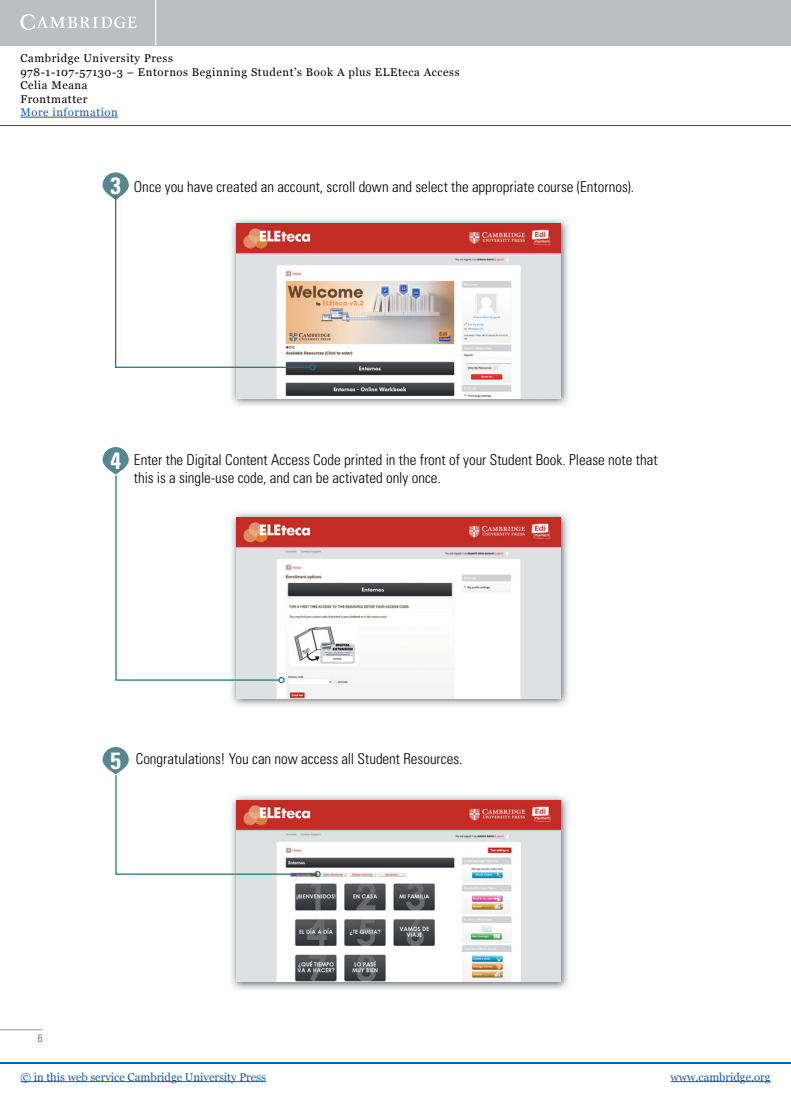
<style>
.page{position:relative;width:791px;height:1101px;background:#fff}
.page>*{position:absolute;margin:0;border:0;box-sizing:border-box;transform-origin:0 0}
.t1{font:700 condensed 23.5px "Univers LT Std";color:#fff}
.t2{font:300 condensed 15px/18px "Univers LT Std";color:#000}
.t3{font:11.25px/13.4px "Georgia";letter-spacing:.05em;color:#000}
.t4{font:11.25px "Georgia";color:#115fa4}
.t5{font:11.25px "Georgia";letter-spacing:.05em;color:#115fa4}
.t6{font:300 condensed 10.62px "Univers LT Std";color:#4d4d4f}
.s1{font-weight:700;font-size:23.5px;color:#fff}
</style>
<div class="page">
<div style="left:0;top:0;width:790px;height:45px;background:#bcbec0"></div>
<hr style="left:155px;top:0;width:1px;height:45px;background:#fff">
<svg style="left:20px;top:14px;width:117px;height:16px"></svg>
<hr style="left:20px;top:117px;width:98px;height:1px;background:#115fa4">
<hr style="left:0;top:125px;width:790px;height:1px;background:#115fa4">
<hr style="left:0;top:1062px;width:790px;height:1px;background:#115fa4">
<hr style="left:20px;top:1081px;width:246px;height:1px;background:#115fa4">
<hr style="left:670px;top:1081px;width:100px;height:1px;background:#115fa4">
<hr style="left:790px;top:171px;width:1px;height:60px;background:#1d737e">
<img style="left:231px;top:512px;width:338px;height:194px">
<img style="left:236px;top:517px;width:324px;height:181px">
<svg style="left:115px;top:475px;width:165px;height:206px"></svg>
<svg style="left:278px;top:677px;width:6px;height:6px"></svg>
<svg style="left:102px;top:446px;width:27px;height:29px"></svg>
<div style="left:101px;top:446px;width:29px;height:29px;border:1px solid #fff;border-radius:50%"></div>
<img style="left:231px;top:219px;width:338px;height:187px">
<img style="left:236px;top:223px;width:324px;height:175px">
<div style="left:102px;top:172px;width:27px;height:28px;background:#578590;border-radius:50%"></div>
<div style="left:101px;top:171px;width:29px;height:30px;border:1px solid #fff;border-radius:50%"></div>
<svg style="left:114px;top:195px;width:201px;height:175px"></svg>
<img style="left:231px;top:796px;width:338px;height:194px">
<img style="left:236px;top:800px;width:324px;height:181px">
<svg style="left:115px;top:775px;width:205px;height:102px"></svg>
<svg style="left:102px;top:746px;width:27px;height:29px"></svg>
<div style="left:101px;top:746px;width:29px;height:29px;border:1px solid #fff;border-radius:50%"></div>
<hr style="left:0;top:1029px;width:43px;height:1px;background:#939598">
<p class="t3" style="left:20px;top:51px;width:440px">Cambridge University Press<br>978-1-107-57130-3 – Entornos Beginning Student’s Book A plus ELEteca Access<br>Celia Meana<br>Frontmatter</p>
<p class="t5" style="left:20px;top:104px;width:99px">More information</p>
<p class="t2" style="left:110px;top:177px;width:525px"><span class="s1">3</span> Once you have created an account, scroll down and select the appropriate course (Entornos).</p>
<h1 class="t1" style="left:110px;top:446px;width:12px">4</h1>
<p class="t2" style="left:134px;top:451px;width:525px">Enter the Digital Content Access Code printed in the front of your Student Book. Please note that this is a single-use code, and can be activated only once.</p>
<p class="t2" style="left:110px;top:750px;width:353px"><span class="s1">5</span> Congratulations! You can now access all Student Resources.</p>
<p class="t6" style="left:38px;top:1031px;width:6px">6</p>
<p class="t4" style="left:20px;top:1068px;width:247px">© in this web service Cambridge University Press</p>
<p class="t4" style="left:670px;top:1068px;width:101px">www.cambridge.org</p>
</div>
